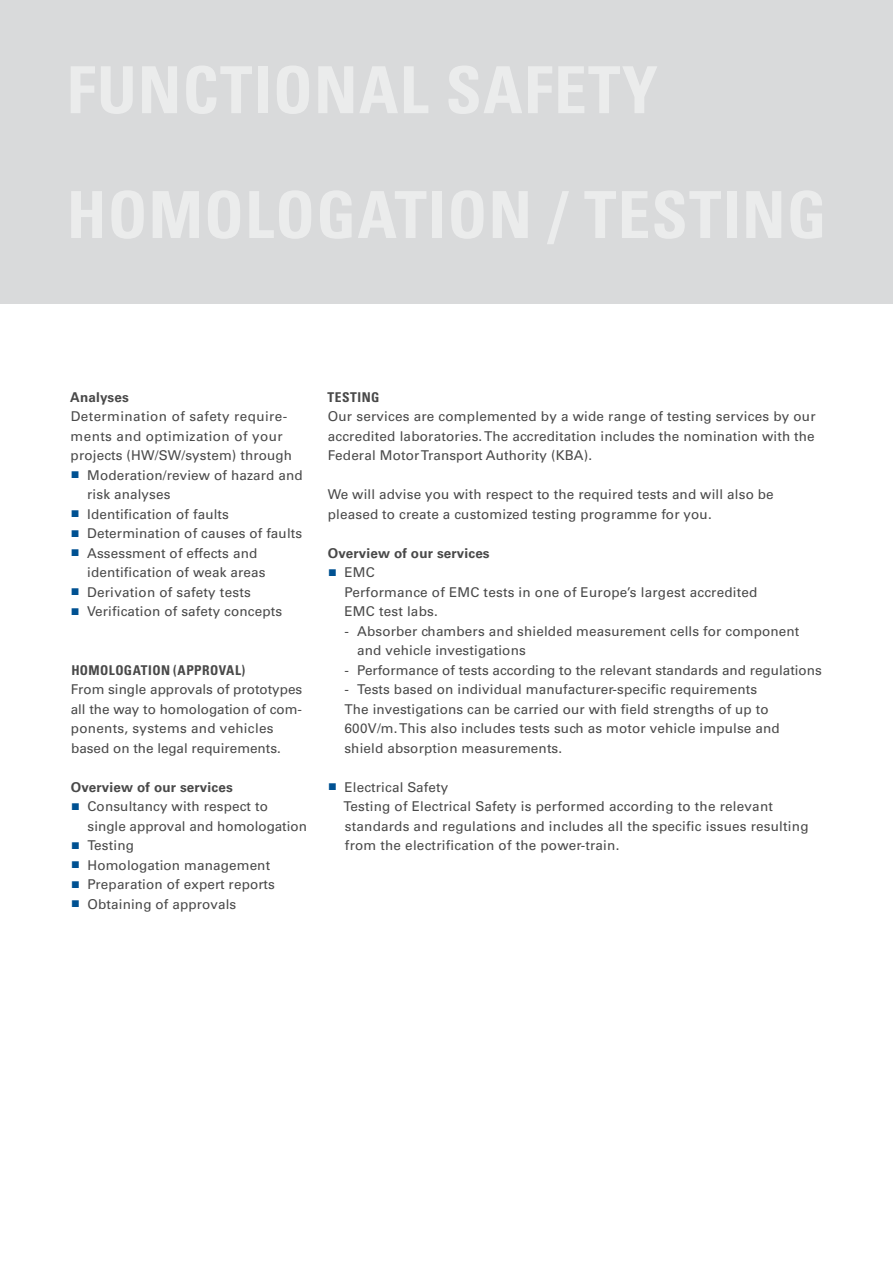
<style>
.page{position:relative;width:893px;height:1263px;background:#fff}
.page>*{position:absolute;margin:0;border:0;box-sizing:border-box;transform-origin:0 0}
.t1{font:13.5px/19.5px "Univers LT Std";letter-spacing:.01em;color:#494949}
.t2{font:13.5px/19.5px "Univers LT Std";letter-spacing:.03em;color:#494949}
.t3{font:700 13.5px "Univers LT Std";letter-spacing:.01em;color:#494949}
.t4{font:700 condensed 13.5px "Univers LT Std";letter-spacing:.03em;color:#494949}
.s1{color:#005192}
</style>
<div class="page">
<div style="left:0;top:0;width:893px;height:304px;background:#d9dadb"></div>
<p class="t3" style="left:70px;top:389px;width:60px">Analyses</p>
<p class="t2" style="left:71px;top:407px;width:223px">Determination of safety require&shy;ments and optimization of your projects (HW/SW/system) through</p>
<p class="t1" style="left:87px;top:465px;width:217px;text-indent:-16px"><span class="s1">■</span> Moderation/review of hazard and risk analyses</p>
<p class="t1" style="left:72px;top:504px;width:159px"><span class="s1">■</span> Identification of faults</p>
<p class="t1" style="left:72px;top:524px;width:232px"><span class="s1">■</span> Determination of causes of faults</p>
<p class="t1" style="left:87px;top:543px;width:180px;text-indent:-16px"><span class="s1">■</span> Assessment of effects and identification of weak areas</p>
<p class="t1" style="left:72px;top:582px;width:181px"><span class="s1">■</span> Derivation of safety tests</p>
<p class="t1" style="left:72px;top:602px;width:212px"><span class="s1">■</span> Verification of safety concepts</p>
<p class="t4" style="left:71px;top:662px;width:175px">HOMOLOGATION (APPROVAL)</p>
<p class="t1" style="left:71px;top:680px;width:233px">From single approvals of prototypes all the way to homologation of com&shy;ponents, systems and vehicles based on the legal requirements.</p>
<p class="t3" style="left:71px;top:779px;width:163px">Overview of our services</p>
<p class="t1" style="left:87px;top:797px;width:221px;text-indent:-16px"><span class="s1">■</span> Consultancy with respect to single approval and homologation</p>
<p class="t1" style="left:72px;top:836px;width:64px"><span class="s1">■</span> Testing</p>
<p class="t1" style="left:72px;top:855px;width:200px"><span class="s1">■</span> Homologation management</p>
<p class="t1" style="left:72px;top:875px;width:204px"><span class="s1">■</span> Preparation of expert reports</p>
<p class="t1" style="left:72px;top:894px;width:166px"><span class="s1">■</span> Obtaining of approvals</p>
<p class="t4" style="left:327px;top:389px;width:16px">TESTING</p>
<p class="t1" style="left:328px;top:407px;width:489px;text-align:justify">Our services are complemented by a wide range of testing services by our accredited laboratories.The accreditation includes the nomination with the Federal Motor Transport Authority (KBA).</p>
<p class="t1" style="left:328px;top:485px;width:447px">We will advise you with respect to the required tests and will also be pleased to create a customized testing programme for you.</p>
<p class="t3" style="left:328px;top:545px;width:163px">Overview of our services</p>
<p class="t1" style="left:344px;top:563px;width:415px;text-indent:-16px"><span class="s1">■</span> EMC<br>Performance of EMC tests in one of Europe’s largest accredited<br>EMC test labs.</p>
<p class="t1" style="left:357px;top:621px;width:444px;text-indent:-13px">- Absorber chambers and shielded measurement cells for component and vehicle investigations</p>
<p class="t1" style="left:344px;top:660px;width:479px">- Performance of tests according to the relevant standards and regulations</p>
<p class="t1" style="left:344px;top:680px;width:437px">- Tests based on individual manufacturer-specific requirements The investigations can be carried our with field strengths of up to 600V/m. This also includes tests such as motor vehicle impulse and shield absorption measurements.</p>
<p class="t1" style="left:344px;top:777px;width:467px;text-indent:-15px"><span class="s1">■</span> Electrical Safety<br>Testing of Electrical Safety is performed according to the relevant standards and regulations and includes all the specific issues resulting from the electrification of the power-train.</p>
</div>
